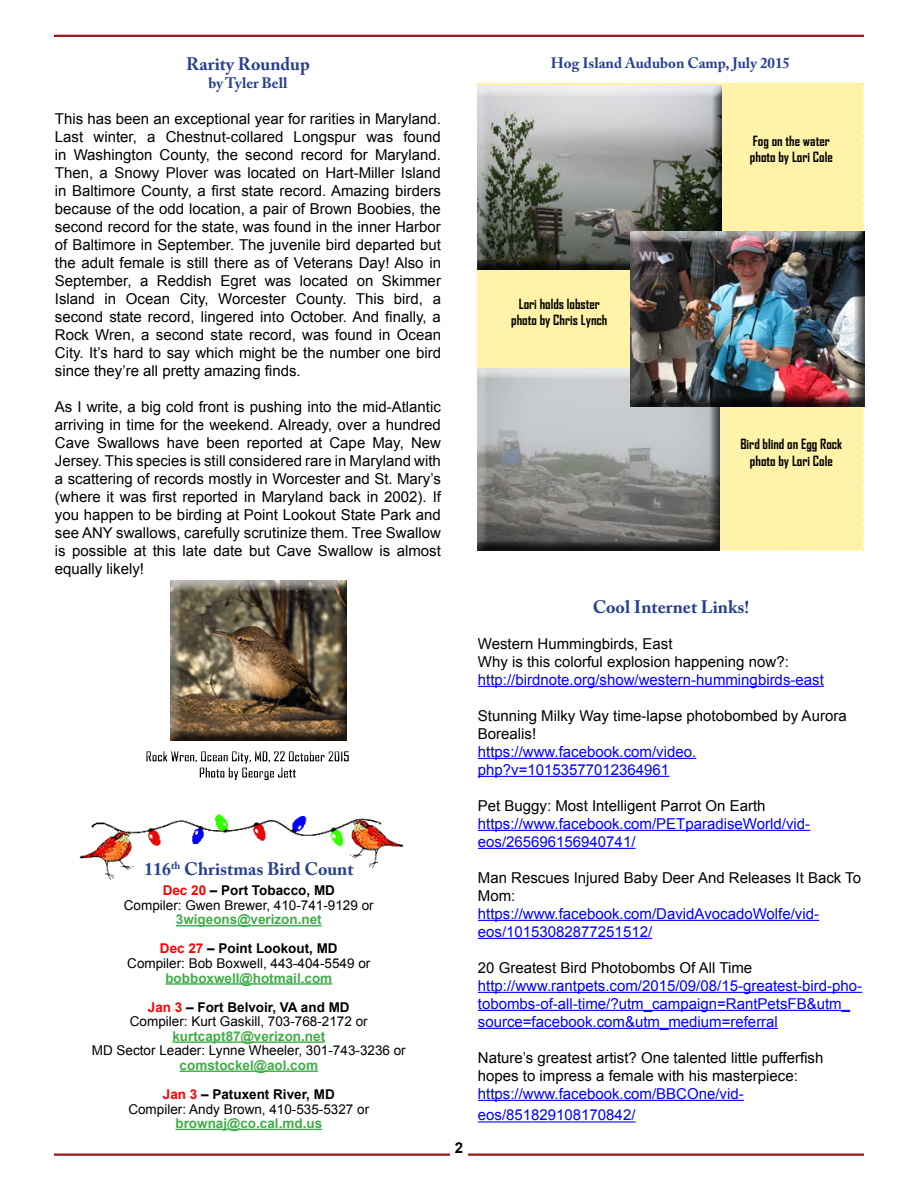
<style>
.page{position:relative;width:918px;height:1188px;background:#fff}
.page>*{position:absolute;margin:0;border:0;box-sizing:border-box;transform-origin:0 0}
.t1{font:700 18px "Adobe Caslon Pro";color:#25408f}
.t2{font:15px/18px "Arial";color:#000}
.t3{font:15px/18px "Arial";color:#00f}
.t4{font:700 15px "Adobe Caslon Pro";color:#25408f}
.t5{font:700 15px "Arial";color:#000}
.t6{font:13.5px/14.5px "Arial";color:#000;text-align:center}
.t7{font:700 13.5px/29.1px "Arial";color:#41ad49;text-align:center}
.t8{font:700 13.5px/16.2px "Agency FB";color:#000;text-align:center}
.s1{font-weight:700;color:#f00}
.s2{font-weight:700}
.s3{color:#f00}
.s4{color:#000}
</style>
<div class="page">
<div style="left:477px;top:82px;width:387px;height:469px;background:#fff3a9"></div>
<hr style="left:54px;top:35px;width:810px;height:2px;background:#9b1518">
<hr style="left:54px;top:1154px;width:396px;height:2px;background:#9b1518">
<hr style="left:468px;top:1154px;width:396px;height:2px;background:#9b1518">
<div style="left:137px;top:744px;width:223px;height:43px;background:#000;opacity:.75"></div>
<img style="left:79px;top:814px;width:324px;height:66px">
<hr style="left:176px;top:925px;width:146px;height:1px;background:#41ad49">
<hr style="left:165px;top:983px;width:167px;height:2px;background:#41ad49">
<hr style="left:172px;top:1041px;width:153px;height:2px;background:#41ad49">
<hr style="left:180px;top:1071px;width:138px;height:1px;background:#41ad49">
<hr style="left:175px;top:1129px;width:147px;height:1px;background:#41ad49">
<hr style="left:478px;top:686px;width:346px;height:1px;background:#00f">
<hr style="left:478px;top:758px;width:218px;height:1px;background:#00f">
<hr style="left:478px;top:776px;width:191px;height:1px;background:#00f">
<hr style="left:478px;top:830px;width:332px;height:1px;background:#00f">
<hr style="left:478px;top:848px;width:158px;height:1px;background:#00f">
<hr style="left:478px;top:920px;width:341px;height:1px;background:#00f">
<hr style="left:478px;top:938px;width:174px;height:1px;background:#00f">
<hr style="left:478px;top:992px;width:384px;height:1px;background:#00f">
<hr style="left:478px;top:1010px;width:372px;height:1px;background:#00f">
<hr style="left:478px;top:1028px;width:300px;height:1px;background:#00f">
<hr style="left:478px;top:1100px;width:266px;height:1px;background:#00f">
<hr style="left:478px;top:1121px;width:158px;height:2px;background:#00f">
<div style="left:165px;top:574px;width:193px;height:167px;background:#000;opacity:.75"></div>
<div style="left:466px;top:358px;width:262px;height:193px;background:#fff;opacity:.75"></div>
<div style="left:471px;top:361px;width:259px;height:190px;background:#000;opacity:.75"></div>
<div style="left:471px;top:79px;width:262px;height:192px;background:#000;opacity:.75"></div>
<div style="left:620px;top:221px;width:253px;height:187px;background:#fff;opacity:.75"></div>
<div style="left:625px;top:224px;width:250px;height:184px;background:#000;opacity:.75"></div>
<p class="t1" style="left:186px;top:54px;width:125px">Rarity Roundup</p>
<p class="t4" style="left:208px;top:75px;width:81px">by Tyler Bell</p>
<p class="t2" style="left:55px;top:110px;width:388px;text-align:justify">This has been an exceptional year for rarities in Maryland.<br>Last winter, a Chestnut-collared Longspur was found in Washington County, the second record for Maryland.<br>Then, a Snowy Plover was located on Hart-Miller Island in Baltimore County, a first state record. Amazing birders because of the odd location, a pair of Brown Boobies, the second record for the state, was found in the inner Harbor of Baltimore in September. The juvenile bird departed but the adult female is still there as of Veterans Day! Also in September, a Reddish Egret was located on Skimmer Island in Ocean City, Worcester County. This bird, a second state record, lingered into October. And finally, a Rock Wren, a second state record, was found in Ocean City. It’s hard to say which might be the number one bird since they’re all pretty amazing finds.</p>
<p class="t2" style="left:55px;top:398px;width:388px;text-align:justify">As I write, a big cold front is pushing into the mid-Atlantic arriving in time for the weekend. Already, over a hundred Cave Swallows have been reported at Cape May, New Jersey. This species is still considered rare in Maryland with a scattering of records mostly in Worcester and St. Mary’s (where it was first reported in Maryland back in 2002). If you happen to be birding at Point Lookout State Park and see ANY swallows, carefully scrutinize them. Tree Swallow is possible at this late date but Cave Swallow is almost equally likely!</p>
<p class="t1" style="left:144px;top:858px;width:211px">116<sup>th</sup> Christmas Bird Count</p>
<p class="t6" style="left:124px;top:883px;width:251px"><span class="s1">Dec 20</span> <span class="s2">– Port Tobacco, MD<br></span>Compiler: Gwen Brewer, 410-741-9129 or</p>
<p class="t7" style="left:160px;top:905px;width:179px">3wigeons@verizon.net<br><span class="s3">Dec 27</span> <span class="s4">– Point Lookout, MD</span></p>
<p class="t6" style="left:127px;top:956px;width:245px">Compiler: Bob Boxwell, 443-404-5549 or</p>
<p class="t7" style="left:148px;top:964px;width:203px">bobboxwell@hotmail.com<br><span class="s3">Jan 3</span> <span class="s4">– Fort Belvoir, VA and MD</span></p>
<p class="t6" style="left:130px;top:1014px;width:239px">Compiler: Kurt Gaskill, 703-768-2172 or</p>
<p class="t7" style="left:172px;top:1022px;width:154px">kurtcapt87@verizon.net</p>
<p class="t6" style="left:92px;top:1043px;width:315px">MD Sector Leader: Lynne Wheeler, 301-743-3236 or</p>
<p class="t7" style="left:163px;top:1051px;width:173px">comstockel@aol.com<br><span class="s3">Jan 3</span> <span class="s4">– Patuxent River, MD</span></p>
<p class="t6" style="left:128px;top:1102px;width:242px">Compiler: Andy Brown, 410-535-5327 or</p>
<p class="t7" style="left:175px;top:1109px;width:148px">brownaj@co.cal.md.us</p>
<p class="t5" style="left:455px;top:1137px;width:10px">2</p>
<p class="t4" style="left:551px;top:54px;width:241px">Hog Island Audubon Camp, July 2015</p>
<p class="t8" style="left:511px;top:295px;width:98px">Lori holds lobster photo by Chris Lynch</p>
<p class="t8" style="left:750px;top:132px;width:84px;text-align:left">Fog on the water photo by Lori Cole</p>
<p class="t8" style="left:740px;top:436px;width:103px">Bird blind on Egg Rock photo by Lori Cole</p>
<p class="t1" style="left:593px;top:596px;width:158px">Cool Internet Links!</p>
<p class="t2" style="left:478px;top:635px;width:312px">Western Hummingbirds, East<br>Why is this colorful explosion happening now?:</p>
<p class="t3" style="left:478px;top:671px;width:347px">http://birdnote.org/show/western-hummingbirds-east</p>
<p class="t2" style="left:478px;top:707px;width:370px">Stunning Milky Way time-lapse photobombed by Aurora<br>Borealis!</p>
<p class="t3" style="left:478px;top:743px;width:220px">https://www.facebook.com/video. php?v=10153577012364961</p>
<p class="t2" style="left:478px;top:797px;width:289px">Pet Buggy: Most Intelligent Parrot On Earth</p>
<p class="t3" style="left:478px;top:815px;width:334px">https://www.facebook.com/PETparadiseWorld/vid&shy;eos/265696156940741/</p>
<p class="t2" style="left:478px;top:869px;width:385px">Man Rescues Injured Baby Deer And Releases It Back To<br>Mom:</p>
<p class="t3" style="left:478px;top:905px;width:343px">https://www.facebook.com/DavidAvocadoWolfe/vid&shy;eos/10153082877251512/</p>
<p class="t2" style="left:478px;top:959px;width:276px">20 Greatest Bird Photobombs Of All Time</p>
<p class="t3" style="left:478px;top:977px;width:386px">http://www.rantpets.com/2015/09/08/15-greatest-bird-pho&shy;tobombs-of-all-time/?utm_campaign=RantPetsFB&amp;utm_ source=facebook.com&amp;utm_medium=referral</p>
<p class="t2" style="left:478px;top:1049px;width:347px">Nature’s greatest artist? One talented little pufferfish hopes to impress a female with his masterpiece:</p>
<p class="t3" style="left:478px;top:1083px;width:267px;line-height:21.6px">https://www.facebook.com/BBCOne/vid&shy;eos/851829108170842/</p>
</div>
